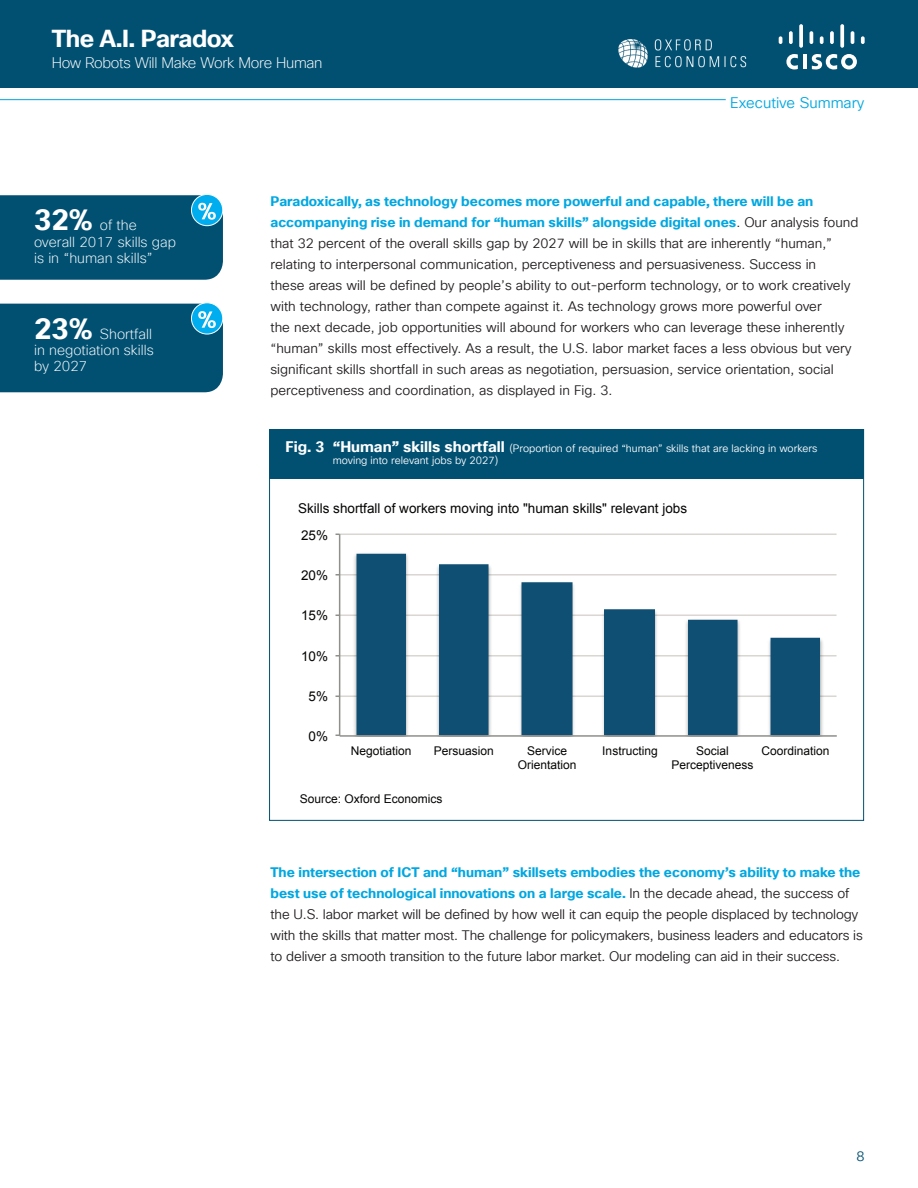
<style>
.page{position:relative;width:918px;height:1188px;background:#fff}
.page>*{position:absolute;margin:0;border:0;box-sizing:border-box;transform-origin:0 0}
.t1{font:700 24px "Cisco Sans TT";letter-spacing:-.02em;color:#fff}
.t2{font:200 15px "Cisco Sans TT";letter-spacing:-.02em;color:#fff}
.t3{font:15px "Cisco Sans TT Light";color:#00a7e1}
.t4{font:200 14.25px/16.4px "Cisco Sans TT";color:#fff}
.t5{font:13.5px/21px "Cisco Sans TT Light";color:#231f20}
.t6{font:700 13.5px/21px "Cisco Sans TT";color:#00a7e1}
.t7{font:13.5px "Arial";color:#040503}
.t8{font:13.5px "Cisco Sans TT Light";color:#015072}
.t9{font:12px/13.5px "Arial";color:#040503;text-align:center}
.t10{font:10.5px/12.6px "Cisco Sans TT Light";color:#fff}
.s1{font-weight:700;font-size:29.1px}
.s2{font-family:"Cisco Sans TT Light";font-weight:400;color:#231f20}
.s3{font-family:"Cisco Sans TT";font-weight:700;font-size:15px}
</style>
<div class="page">
<hr style="left:0;top:99px;width:726px;height:1px;background:#00a7e1">
<div style="left:0;top:0;width:918px;height:87px;background:#015072"></div>
<hr style="left:803px;top:54px;width:4px;height:15px;background:#fff">
<svg style="left:786px;top:54px;width:12px;height:15px"></svg>
<svg style="left:812px;top:54px;width:45px;height:15px"></svg>
<svg style="left:779px;top:36px;width:3px;height:8px"></svg>
<svg style="left:789px;top:31px;width:4px;height:13px"></svg>
<svg style="left:799px;top:24px;width:4px;height:24px"></svg>
<svg style="left:810px;top:31px;width:3px;height:13px"></svg>
<svg style="left:820px;top:36px;width:4px;height:8px"></svg>
<svg style="left:830px;top:31px;width:4px;height:13px"></svg>
<svg style="left:840px;top:24px;width:4px;height:24px"></svg>
<svg style="left:851px;top:31px;width:3px;height:13px"></svg>
<svg style="left:861px;top:36px;width:4px;height:8px"></svg>
<img style="left:618px;top:39px;width:129px;height:29px">
<div style="left:269px;top:429px;width:595px;height:50px;background:#015072"></div>
<div style="left:191px;top:302px;width:32px;height:32px;border:1px solid #fff;border-radius:50%"></div>
<div style="left:0;top:304px;width:223px;height:88px;background:#015072"></div>
<div style="left:191px;top:194px;width:32px;height:32px;border:1px solid #fff;border-radius:50%"></div>
<svg style="left:0;top:195px;width:223px;height:85px;background:#065679"></svg>
<hr style="left:340px;top:696px;width:497px;height:1px;background:#dad6d2">
<hr style="left:340px;top:655px;width:497px;height:2px;background:#dad6d2">
<hr style="left:340px;top:615px;width:497px;height:1px;background:#dad6d2">
<hr style="left:340px;top:574px;width:497px;height:2px;background:#dad6d2">
<hr style="left:340px;top:534px;width:497px;height:1px;background:#dad6d2">
<img style="left:349px;top:553px;width:479px;height:182px">
<svg style="left:357px;top:554px;width:463px;height:181px"></svg>
<hr style="left:340px;top:735px;width:497px;height:2px;background:#8f8f8b">
<hr style="left:339px;top:534px;width:1px;height:202px;background:#8f8f8b">
<h1 class="t1" style="left:52px;top:22px;width:184px">The A.I. Paradox</h1>
<p class="t2" style="left:52px;top:53px;width:272px">How Robots Will Make Work More Human</p>
<p class="t3" style="left:730px;top:93px;width:136px">Executive Summary</p>
<p class="t4" style="left:34px;top:218px;width:143px"><span class="s1">32%</span> of the overall 2017 skills gap is in “human skills”</p>
<p class="t4" style="left:34px;top:326px;width:121px"><span class="s1">23%</span> Shortfall in negotiation skills by 2027</p>
<p class="t6" style="left:271px;top:191px;width:590px">Paradoxically, as technology becomes more powerful and capable, there will be an accompanying rise in demand for “human skills” alongside digital ones<span class="s2">. Our analysis found</span></p>
<p class="t5" style="left:271px;top:233px;width:583px">that 32 percent of the overall skills gap by 2027 will be in skills that are inherently “human,” relating to interpersonal communication, perceptiveness and persuasiveness. Success in these areas will be defined by people’s ability to out-perform technology, or to work creatively with technology, rather than compete against it. As technology grows more powerful over<br>the next decade, job opportunities will abound for workers who can leverage these inherently “human” skills most effectively. As a result, the U.S. labor market faces a less obvious but very significant skills shortfall in such areas as negotiation, persuasion, service orientation, social perceptiveness and coordination, as displayed in Fig. 3.</p>
<p class="t10" style="left:333px;top:442px;width:486px;text-indent:-47px"><span class="s3">Fig. 3 “Human” skills shortfall</span> (Proportion of required “human” skills that are lacking in workers moving into relevant jobs by 2027)</p>
<p class="t7" style="left:298px;top:499px;width:391px">Skills shortfall of workers moving into "human skills" relevant jobs</p>
<p class="t7" style="left:301px;top:526px;width:29px">25%</p>
<p class="t7" style="left:301px;top:566px;width:29px">20%</p>
<p class="t7" style="left:301px;top:607px;width:29px">15%</p>
<p class="t7" style="left:301px;top:647px;width:29px">10%</p>
<p class="t7" style="left:309px;top:687px;width:21px">5%</p>
<p class="t7" style="left:309px;top:728px;width:21px">0%</p>
<p class="t9" style="left:351px;top:744px;width:62px">Negotiation</p>
<p class="t9" style="left:434px;top:744px;width:62px">Persuasion</p>
<p class="t9" style="left:518px;top:744px;width:60px">Service<br>Orientation</p>
<p class="t9" style="left:602px;top:744px;width:57px">Instructing</p>
<p class="t9" style="left:671px;top:744px;width:84px">Social<br>Perceptiveness</p>
<p class="t9" style="left:762px;top:744px;width:70px">Coordination</p>
<p class="t9" style="left:300px;top:793px;width:144px">Source: Oxford Economics</p>
<p class="t6" style="left:271px;top:863px;width:591px">The intersection of ICT and “human” skillsets embodies the economy’s ability to make the best use of technological innovations on a large scale. <span class="s2">In the decade ahead, the success of</span></p>
<p class="t5" style="left:271px;top:905px;width:594px">the U.S. labor market will be defined by how well it can equip the people displaced by technology with the skills that matter most. The challenge for policymakers, business leaders and educators is to deliver a smooth transition to the future labor market. Our modeling can aid in their success.</p>
<p class="t8" style="left:856px;top:1148px;width:10px">8</p>
</div>
